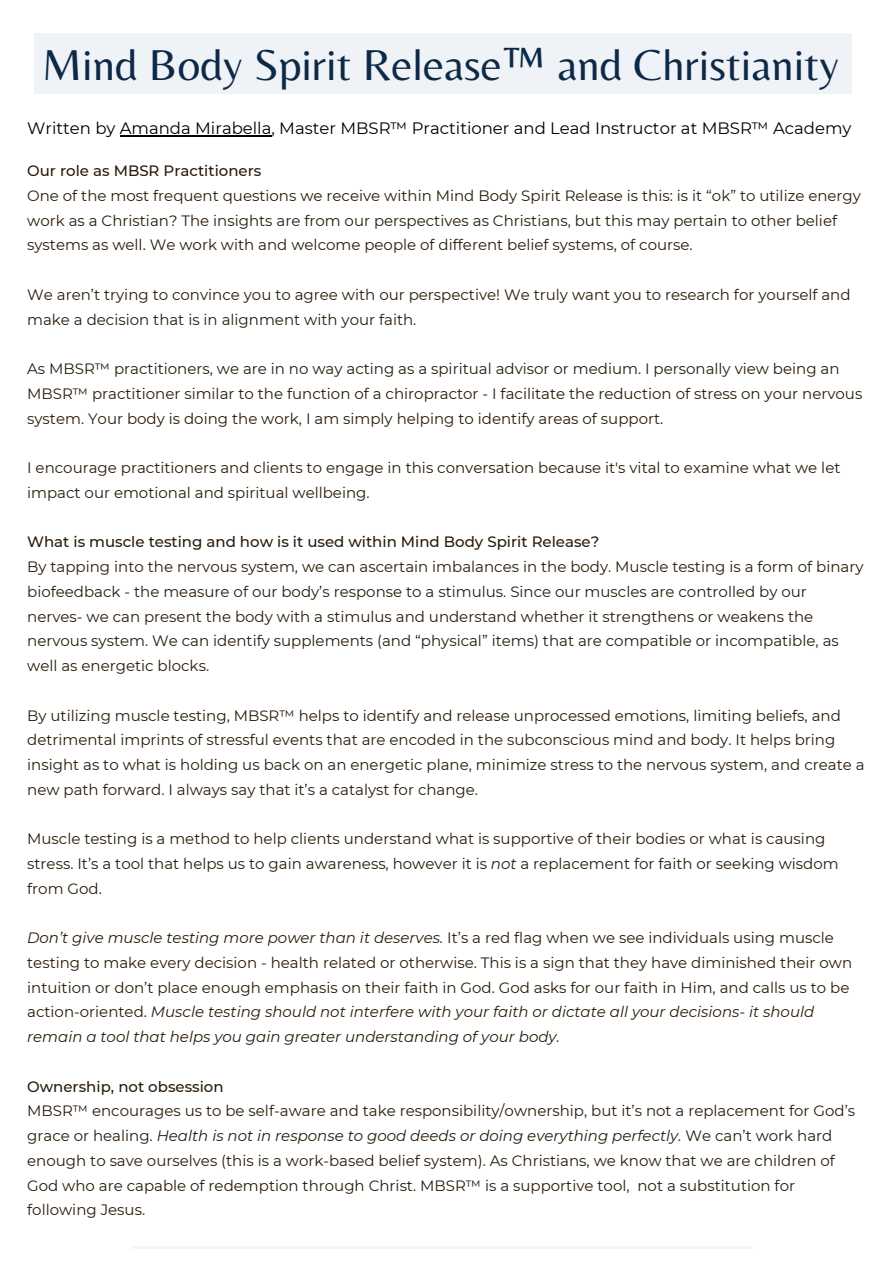
<style>
.page{position:relative;width:893px;height:1264px;background:#fff}
.page>*{position:absolute;margin:0;border:0;box-sizing:border-box;transform-origin:0 0}
.t1{font:45px "Belleza";color:#0d2947}
.t2{font:16.5px "Montserrat";color:#000}
.t3{font:15px/24.8px "Montserrat";color:#291b0b}
.t4{font:500 15px "Montserrat";color:#291b0b}
.s1{font-style:italic}
</style>
<div class="page">
<div style="left:34px;top:34px;width:817px;height:60px;background:#eff2f6"></div>
<hr style="left:120px;top:135px;width:151px;height:2px;background:#000">
<svg style="left:132px;top:1247px;width:621px;height:1px"></svg>
<h1 class="t1" style="left:42px;top:38px;width:798px">Mind Body Spirit Release™ and Christianity</h1>
<p class="t2" style="left:27px;top:118px;width:825px">Written by Amanda Mirabella, Master MBSR™ Practitioner and Lead Instructor at MBSR™ Academy</p>
<p class="t4" style="left:27px;top:162px;width:236px">Our role as MBSR Practitioners</p>
<p class="t3" style="left:27px;top:183px;width:835px">One of the most frequent questions we receive within Mind Body Spirit Release is this: is it “ok” to utilize energy work as a Christian? The insights are from our perspectives as Christians, but this may pertain to other belief systems as well. We work with and welcome people of different belief systems, of course.</p>
<p class="t3" style="left:27px;top:282px;width:824px">We aren’t trying to convince you to agree with our perspective! We truly want you to research for yourself and make a decision that is in alignment with your faith.</p>
<p class="t3" style="left:27px;top:356px;width:836px">As MBSR™ practitioners, we are in no way acting as a spiritual advisor or medium. I personally view being an<br>MBSR™ practitioner similar to the function of a chiropractor - I facilitate the reduction of stress on your nervous system. Your body is doing the work, I am simply helping to identify areas of support.</p>
<p class="t3" style="left:27px;top:455px;width:814px">I encourage practitioners and clients to engage in this conversation because it's vital to examine what we let impact our emotional and spiritual wellbeing.</p>
<p class="t4" style="left:27px;top:533px;width:573px">What is muscle testing and how is it used within Mind Body Spirit Release?</p>
<p class="t3" style="left:27px;top:554px;width:837px">By tapping into the nervous system, we can ascertain imbalances in the body. Muscle testing is a form of binary biofeedback - the measure of our body’s response to a stimulus. Since our muscles are controlled by our nerves- we can present the body with a stimulus and understand whether it strengthens or weakens the nervous system. We can identify supplements (and “physical” items) that are compatible or incompatible, as well as energetic blocks.</p>
<p class="t3" style="left:27px;top:702px;width:838px">By utilizing muscle testing, MBSR™ helps to identify and release unprocessed emotions, limiting beliefs, and detrimental imprints of stressful events that are encoded in the subconscious mind and body. It helps bring insight as to what is holding us back on an energetic plane, minimize stress to the nervous system, and create a new path forward. I always say that it’s a catalyst for change.</p>
<p class="t3" style="left:27px;top:826px;width:813px">Muscle testing is a method to help clients understand what is supportive of their bodies or what is causing stress. It’s a tool that helps us to gain awareness, however it is <span class="s1">not</span> a replacement for faith or seeking wisdom from God.</p>
<p class="t3" style="left:27px;top:925px;width:826px"><span class="s1">Don’t give muscle testing more power than it deserves.</span> It’s a red flag when we see individuals using muscle testing to make every decision - health related or otherwise. This is a sign that they have diminished their own intuition or don’t place enough emphasis on their faith in God. God asks for our faith in Him, and calls us to be action-oriented. <span class="s1">Muscle testing should not interfere with your faith or dictate all your decisions- it should remain a tool that helps you gain greater understanding of your body.</span></p>
<p class="t4" style="left:27px;top:1077px;width:198px">Ownership, not obsession</p>
<p class="t3" style="left:27px;top:1098px;width:829px">MBSR™ encourages us to be self-aware and take responsibility/ownership, but it’s not a replacement for God’s grace or healing. <span class="s1">Health is not in response to good deeds or doing everything perfectly.</span> We can’t work hard enough to save ourselves (this is a work-based belief system). As Christians, we know that we are children of God who are capable of redemption through Christ. MBSR™ is a supportive tool, not a substitution for following Jesus.</p>
</div>
